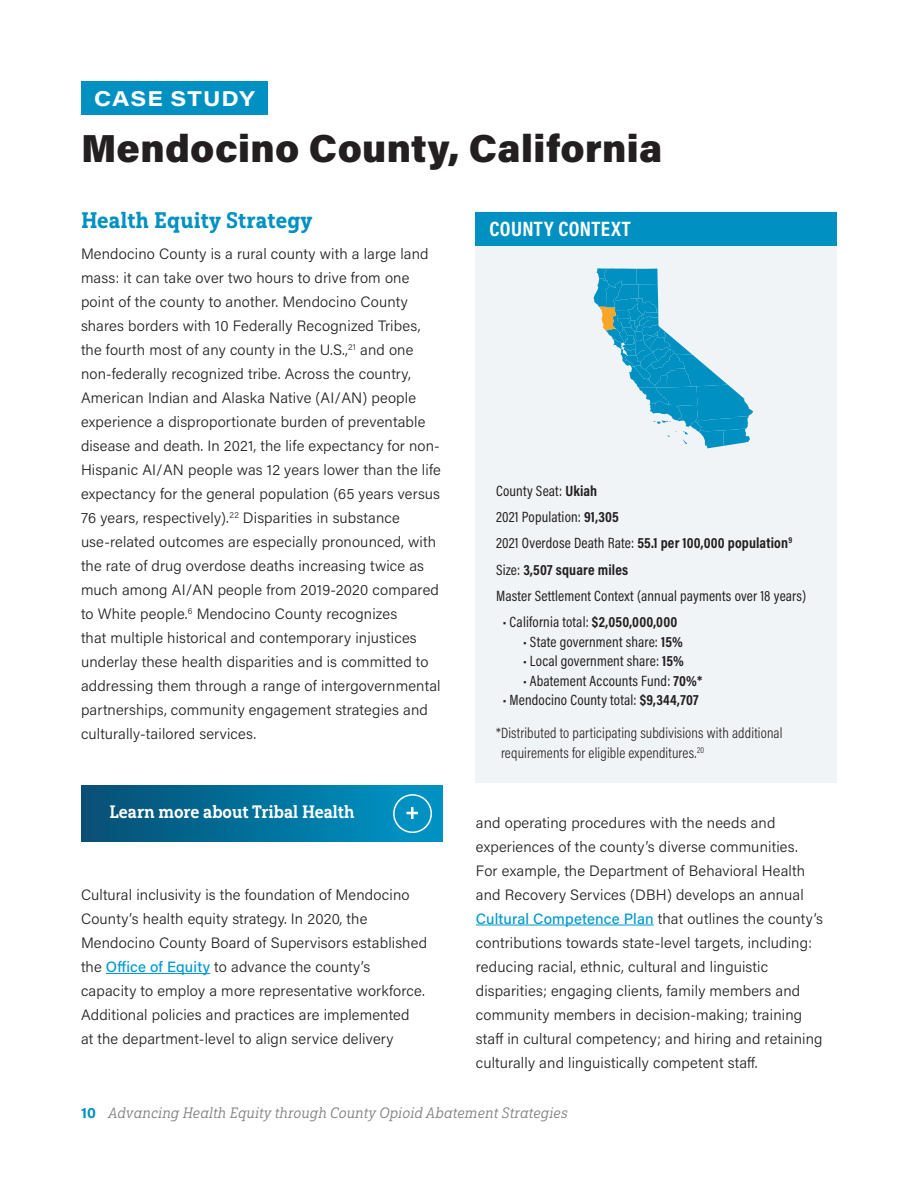
<style>
.page{position:relative;width:918px;height:1188px;background:#fff}
.page>*{position:absolute;margin:0;border:0;box-sizing:border-box;transform-origin:0 0}
.t1{font:900 39px "Acumin Pro";letter-spacing:.01em;color:#231f20}
.t2{font:22.5px "Yorkten Slab Con Ex B";letter-spacing:.01em;color:#0091c2}
.t3{font:700 21px "Acumin Pro Cond";letter-spacing:.02em;color:#fff}
.t4{font:700 21px "Acumin Pro Wide";letter-spacing:.05em;color:#fff}
.t5{font:18px "Yorkten Slab Con Bol";color:#fff}
.body_1{font:300 15px/24px "Acumin Pro";letter-spacing:.01em;color:#231f20}
.body_1-2{font:15px "Acumin Pro Cond";letter-spacing:.01em;color:#231f20}
.body_1-3{font:300 15px/19.5px "Acumin Pro Cond";letter-spacing:.01em;color:#231f20}
.body_1-4{font:700 15px "Acumin Pro Cond";letter-spacing:.01em;color:#231f20}
.t6{font:15px "Yorkten Slab Con Reg It";letter-spacing:.02em;color:#808285}
.s1{font-weight:500;color:#0099cd}
.s2{font-weight:700}
.s3{font-weight:400}
.s4{font-family:"Acumin Pro";font-weight:700;color:#0091c2}
</style>
<div class="page">
<div style="left:81px;top:81px;width:187px;height:33px;background:#0091c2"></div>
<hr style="left:106px;top:973px;width:104px;height:1px;background:#0099cd">
<div style="left:81px;top:786px;width:361px;height:56px;background:linear-gradient(to right,#064d72,#0198c9)"></div>
<div style="left:393px;top:794px;width:39px;height:39px;border:2px solid #fff;border-radius:50%"></div>
<svg style="left:406px;top:807px;width:12px;height:12px"></svg>
<hr style="left:476px;top:925px;width:178px;height:1px;background:#0099cd">
<div style="left:476px;top:212px;width:361px;height:571px;background:#f1f4f6"></div>
<div style="left:476px;top:212px;width:361px;height:34px;background:#0091c2"></div>
<svg style="left:594px;top:268px;width:159px;height:180px"></svg>
<h3 class="t4" style="left:94px;top:83px;width:162px">CASE STUDY</h3>
<h1 class="t1" style="left:81px;top:121px;width:583px">Mendocino County, California</h1>
<h2 class="t2" style="left:81px;top:206px;width:233px">Health Equity Strategy</h2>
<p class="body_1" style="left:81px;top:241px;width:361px">Mendocino County is a rural county with a large land mass: it can take over two hours to drive from one point of the county to another. Mendocino County shares borders with 10 Federally Recognized Tribes, the fourth most of any county in the U.S.,<sup>21</sup> and one non-federally recognized tribe. Across the country, American Indian and Alaska Native (AI/AN) people experience a disproportionate burden of preventable disease and death. In 2021, the life expectancy for non-Hispanic AI/AN people was 12 years lower than the life expectancy for the general population (65 years versus 76 years, respectively).<sup>22</sup> Disparities in substance use-related outcomes are especially pronounced, with the rate of drug overdose deaths increasing twice as much among AI/AN people from 2019-2020 compared to White people.<sup>6</sup> Mendocino County recognizes<br>that multiple historical and contemporary injustices underlay these health disparities and is committed to addressing them through a range of intergovernmental partnerships, community engagement strategies and culturally-tailored services.</p>
<p class="t5" style="left:110px;top:801px;width:247px">Learn more about Tribal Health</p>
<p class="body_1" style="left:81px;top:882px;width:348px">Cultural inclusivity is the foundation of Mendocino County’s health equity strategy. In 2020, the Mendocino County Board of Supervisors established the <span class="s1">Office of Equity</span> to advance the county’s capacity to employ a more representative workforce.<br>Additional policies and practices are implemented<br>at the department-level to align service delivery</p>
<h3 class="t3" style="left:489px;top:215px;width:143px">COUNTY CONTEXT</h3>
<p class="body_1-2" style="left:496px;top:481px;width:103px">County Seat: <span class="s2">Ukiah</span></p>
<p class="body_1-2" style="left:496px;top:507px;width:124px">2021 Population: <span class="s2">91,305</span></p>
<p class="body_1-4" style="left:496px;top:533px;width:298px"><span class="s3">2021 Overdose Death Rate:</span> 55.1 per 100,000 population<sup>9</sup></p>
<p class="body_1-4" style="left:496px;top:560px;width:134px"><span class="s3">Size:</span> 3,507 square miles</p>
<p class="body_1-2" style="left:496px;top:586px;width:312px">Master Settlement Context (annual payments over 18 years)</p>
<p class="body_1-2" style="left:503px;top:612px;width:176px">• California total: <span class="s2">$2,050,000,000</span></p>
<p class="body_1-2" style="left:523px;top:632px;width:161px">• State government share: <span class="s2">15%</span></p>
<p class="body_1-2" style="left:523px;top:651px;width:162px">• Local government share: <span class="s2">15%</span></p>
<p class="body_1-2" style="left:523px;top:671px;width:181px">• Abatement Accounts Fund: <span class="s2">70%*</span></p>
<p class="body_1-2" style="left:503px;top:690px;width:197px">• Mendocino County total: <span class="s2">$9,344,707</span></p>
<p class="body_1-3" style="left:501px;top:723px;width:283px;text-indent:-5px">*Distributed to participating subdivisions with additional requirements for eligible expenditures.<sup>20</sup></p>
<p class="body_1" style="left:476px;top:810px;width:349px">and operating procedures with the needs and experiences of the county’s diverse communities.<br>For example, the Department of Behavioral Health and Recovery Services (DBH) develops an annual <span class="s1">Cultural Competence Plan</span> that outlines the county’s contributions towards state-level targets, including: reducing racial, ethnic, cultural and linguistic disparities; engaging clients, family members and community members in decision-making; training staff in cultural competency; and hiring and retaining culturally and linguistically competent staff.</p>
<p class="t6" style="left:81px;top:1104px;width:488px"><span class="s4">10</span> Advancing Health Equity through County Opioid Abatement Strategies</p>
</div>
